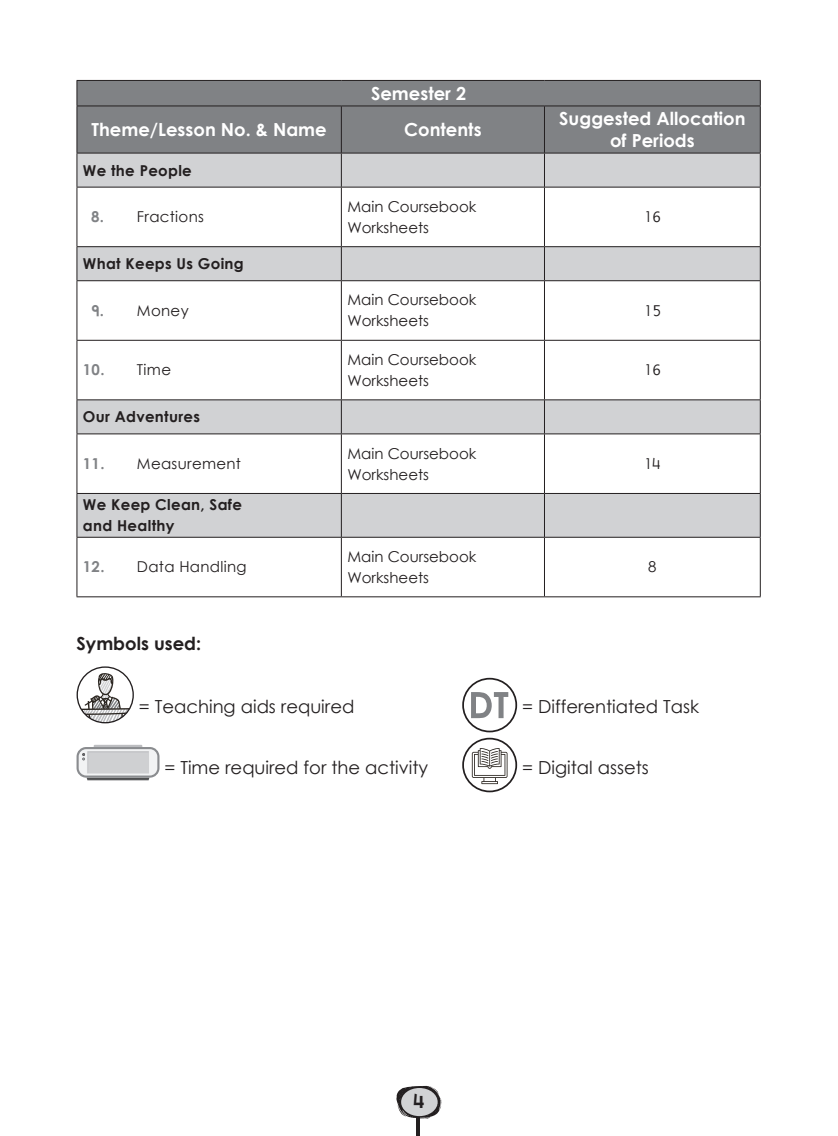
<style>
.page{position:relative;width:838px;height:1136px;background:#fff}
.page>*{position:absolute;margin:0;border:0;box-sizing:border-box;transform-origin:0 0}
.t1{font:19.5px "Century Gothic Bold New";color:#231f20}
.t2{font:18px "Century Gothic Regular New";color:#231f20}
.t3{font:18px/21.6px "Century Gothic Bold New";color:#fff;text-align:center}
.t4{font:18px "Century Gothic Bold New";color:#231f20}
.Text_left_align{font:15px/21px "Century Gothic Regular New";color:#231f20}
.t5{font:15px/21px "Century Gothic Bold New";letter-spacing:.02em;color:#231f20}
.Text_left_align-2{font:15px "Century Gothic Regular New";letter-spacing:.02em;color:#231f20}
.s1{font-family:"Century Gothic Bold New";color:#808285}
</style>
<div class="page">
<hr style="left:416px;top:1113px;width:4px;height:22px;background:#231f20">
<svg style="left:396px;top:1085px;width:46px;height:33px"></svg>
<div style="left:401px;top:1087px;width:36px;height:28px;background:#d1d2d4;border-radius:50%"></div>
<svg style="left:77px;top:667px;width:56px;height:55px"></svg>
<svg style="left:81px;top:672px;width:50px;height:50px"></svg>
<div style="left:77px;top:666px;width:57px;height:57px;border:1px solid #231f20;border-radius:28px"></div>
<div style="left:462px;top:677px;width:55px;height:55px;border:2px solid #231f20;border-radius:50%"></div>
<svg style="left:471px;top:692px;width:37px;height:26px"></svg>
<svg style="left:77px;top:744px;width:82px;height:36px"></svg>
<svg style="left:463px;top:738px;width:53px;height:53px"></svg>
<div style="left:462px;top:737px;width:55px;height:55px;border:2px solid #231f20;border-radius:50%"></div>
<svg style="left:472px;top:744px;width:35px;height:40px"></svg>
<div style="left:78px;top:81px;width:682px;height:72px;background:#808285"></div>
<div style="left:78px;top:154px;width:682px;height:33px;background:#d1d2d4"></div>
<svg style="left:78px;top:247px;width:682px;height:290px"></svg>
<hr style="left:77px;top:80px;width:264px;height:1px;background:#231f20">
<svg style="left:77px;top:81px;width:1px;height:25px"></svg>
<hr style="left:341px;top:80px;width:203px;height:1px;background:#231f20">
<hr style="left:544px;top:80px;width:216px;height:1px;background:#231f20">
<svg style="left:760px;top:81px;width:1px;height:25px"></svg>
<hr style="left:77px;top:106px;width:264px;height:1px;background:#231f20">
<hr style="left:77px;top:106px;width:1px;height:47px;background:#231f20">
<hr style="left:341px;top:106px;width:203px;height:1px;background:#231f20">
<hr style="left:341px;top:106px;width:1px;height:47px;background:#231f20">
<hr style="left:544px;top:106px;width:216px;height:1px;background:#231f20">
<hr style="left:544px;top:106px;width:1px;height:47px;background:#231f20">
<hr style="left:760px;top:106px;width:1px;height:47px;background:#231f20">
<hr style="left:77px;top:153px;width:264px;height:1px;background:#231f20">
<hr style="left:77px;top:153px;width:1px;height:34px;background:#231f20">
<hr style="left:341px;top:153px;width:203px;height:1px;background:#231f20">
<hr style="left:341px;top:153px;width:1px;height:34px;background:#231f20">
<hr style="left:544px;top:153px;width:216px;height:1px;background:#231f20">
<hr style="left:544px;top:153px;width:1px;height:34px;background:#231f20">
<hr style="left:760px;top:153px;width:1px;height:34px;background:#231f20">
<hr style="left:77px;top:187px;width:264px;height:1px;background:#231f20">
<hr style="left:77px;top:187px;width:1px;height:59px;background:#231f20">
<hr style="left:341px;top:187px;width:203px;height:1px;background:#231f20">
<hr style="left:341px;top:187px;width:1px;height:59px;background:#231f20">
<hr style="left:544px;top:187px;width:216px;height:1px;background:#231f20">
<hr style="left:544px;top:187px;width:1px;height:59px;background:#231f20">
<hr style="left:760px;top:187px;width:1px;height:59px;background:#231f20">
<hr style="left:77px;top:281px;width:1px;height:59px;background:#231f20">
<hr style="left:341px;top:281px;width:1px;height:59px;background:#231f20">
<hr style="left:544px;top:281px;width:1px;height:59px;background:#231f20">
<hr style="left:760px;top:281px;width:1px;height:59px;background:#231f20">
<hr style="left:77px;top:340px;width:1px;height:59px;background:#231f20">
<hr style="left:341px;top:340px;width:1px;height:59px;background:#231f20">
<hr style="left:544px;top:340px;width:1px;height:59px;background:#231f20">
<hr style="left:760px;top:340px;width:1px;height:59px;background:#231f20">
<hr style="left:77px;top:434px;width:1px;height:59px;background:#231f20">
<hr style="left:341px;top:434px;width:1px;height:59px;background:#231f20">
<hr style="left:544px;top:434px;width:1px;height:59px;background:#231f20">
<hr style="left:760px;top:434px;width:1px;height:59px;background:#231f20">
<hr style="left:77px;top:537px;width:1px;height:59px;background:#231f20">
<hr style="left:341px;top:537px;width:1px;height:59px;background:#231f20">
<hr style="left:544px;top:537px;width:1px;height:59px;background:#231f20">
<hr style="left:760px;top:537px;width:1px;height:59px;background:#231f20">
<hr style="left:341px;top:280px;width:203px;height:1px;background:#231f20">
<hr style="left:341px;top:433px;width:203px;height:1px;background:#231f20">
<hr style="left:341px;top:537px;width:203px;height:1px;background:#231f20">
<hr style="left:544px;top:433px;width:216px;height:1px;background:#231f20">
<hr style="left:544px;top:537px;width:216px;height:1px;background:#231f20">
<hr style="left:77px;top:247px;width:1px;height:33px;background:#231f20">
<hr style="left:341px;top:246px;width:203px;height:1px;background:#231f20">
<hr style="left:77px;top:280px;width:264px;height:1px;background:#231f20">
<hr style="left:341px;top:340px;width:203px;height:1px;background:#231f20">
<hr style="left:77px;top:400px;width:1px;height:33px;background:#231f20">
<hr style="left:341px;top:399px;width:203px;height:1px;background:#231f20">
<hr style="left:77px;top:433px;width:264px;height:1px;background:#231f20">
<hr style="left:77px;top:494px;width:1px;height:43px;background:#231f20">
<hr style="left:341px;top:493px;width:203px;height:1px;background:#231f20">
<hr style="left:77px;top:537px;width:264px;height:1px;background:#231f20">
<hr style="left:341px;top:596px;width:203px;height:1px;background:#231f20">
<hr style="left:341px;top:247px;width:1px;height:33px;background:#231f20">
<hr style="left:341px;top:400px;width:1px;height:33px;background:#231f20">
<hr style="left:341px;top:494px;width:1px;height:43px;background:#231f20">
<hr style="left:544px;top:247px;width:1px;height:33px;background:#231f20">
<hr style="left:760px;top:247px;width:1px;height:33px;background:#231f20">
<hr style="left:544px;top:280px;width:216px;height:1px;background:#231f20">
<hr style="left:544px;top:400px;width:1px;height:33px;background:#231f20">
<hr style="left:760px;top:400px;width:1px;height:33px;background:#231f20">
<hr style="left:544px;top:494px;width:1px;height:43px;background:#231f20">
<hr style="left:760px;top:494px;width:1px;height:43px;background:#231f20">
<hr style="left:77px;top:246px;width:264px;height:1px;background:#231f20">
<hr style="left:77px;top:340px;width:264px;height:1px;background:#231f20">
<hr style="left:77px;top:399px;width:264px;height:1px;background:#231f20">
<hr style="left:77px;top:493px;width:264px;height:1px;background:#231f20">
<hr style="left:77px;top:596px;width:264px;height:1px;background:#231f20">
<hr style="left:544px;top:246px;width:216px;height:1px;background:#231f20">
<hr style="left:544px;top:340px;width:216px;height:1px;background:#231f20">
<hr style="left:544px;top:399px;width:216px;height:1px;background:#231f20">
<hr style="left:544px;top:493px;width:216px;height:1px;background:#231f20">
<hr style="left:544px;top:596px;width:216px;height:1px;background:#231f20">
<p class="t3" style="left:371px;top:82px;width:97px">Semester 2</p>
<p class="t3" style="left:92px;top:118px;width:237px">Theme/Lesson No. &amp; Name</p>
<p class="t3" style="left:404px;top:118px;width:79px">Contents</p>
<p class="t3" style="left:559px;top:107px;width:188px">Suggested Allocation of Periods</p>
<p class="t5" style="left:83px;top:159px;width:110px">We the People</p>
<p class="Text_left_align-2" style="left:91px;top:206px;width:114px"><span class="s1">8.</span> Fractions</p>
<p class="Text_left_align" style="left:347px;top:196px;width:130px">Main Coursebook<br>Worksheets</p>
<p class="Text_left_align" style="left:644px;top:206px;width:18px">16</p>
<p class="t5" style="left:83px;top:252px;width:162px">What Keeps Us Going</p>
<p class="Text_left_align" style="left:91px;top:300px;width:99px"><span class="s1">9.</span> Money</p>
<p class="Text_left_align" style="left:347px;top:289px;width:130px">Main Coursebook<br>Worksheets</p>
<p class="Text_left_align" style="left:644px;top:300px;width:18px">15</p>
<p class="Text_left_align" style="left:83px;top:359px;width:90px"><span class="s1">10.</span> Time</p>
<p class="Text_left_align" style="left:347px;top:349px;width:130px">Main Coursebook<br>Worksheets</p>
<p class="Text_left_align" style="left:644px;top:359px;width:18px">16</p>
<p class="t5" style="left:83px;top:405px;width:118px">Our Adventures</p>
<p class="Text_left_align-2" style="left:83px;top:453px;width:160px"><span class="s1">11.</span> Measurement</p>
<p class="Text_left_align" style="left:347px;top:442px;width:130px">Main Coursebook<br>Worksheets</p>
<p class="Text_left_align" style="left:644px;top:453px;width:18px">14</p>
<p class="t5" style="left:83px;top:493px;width:160px">We Keep Clean, Safe and Healthy</p>
<p class="Text_left_align-2" style="left:83px;top:556px;width:165px"><span class="s1">12.</span> Data Handling</p>
<p class="Text_left_align" style="left:347px;top:545px;width:130px">Main Coursebook<br>Worksheets</p>
<p class="Text_left_align" style="left:648px;top:556px;width:10px">8</p>
<p class="t4" style="left:77px;top:629px;width:126px">Symbols used:</p>
<p class="t2" style="left:139px;top:693px;width:217px">= Teaching aids required</p>
<p class="t2" style="left:522px;top:693px;width:179px">= Differentiated Task</p>
<p class="t2" style="left:164px;top:755px;width:265px">= Time required for the activity</p>
<p class="t2" style="left:522px;top:755px;width:128px">= Digital assets</p>
<h1 class="t1" style="left:413px;top:1085px;width:12px">4</h1>
</div>
